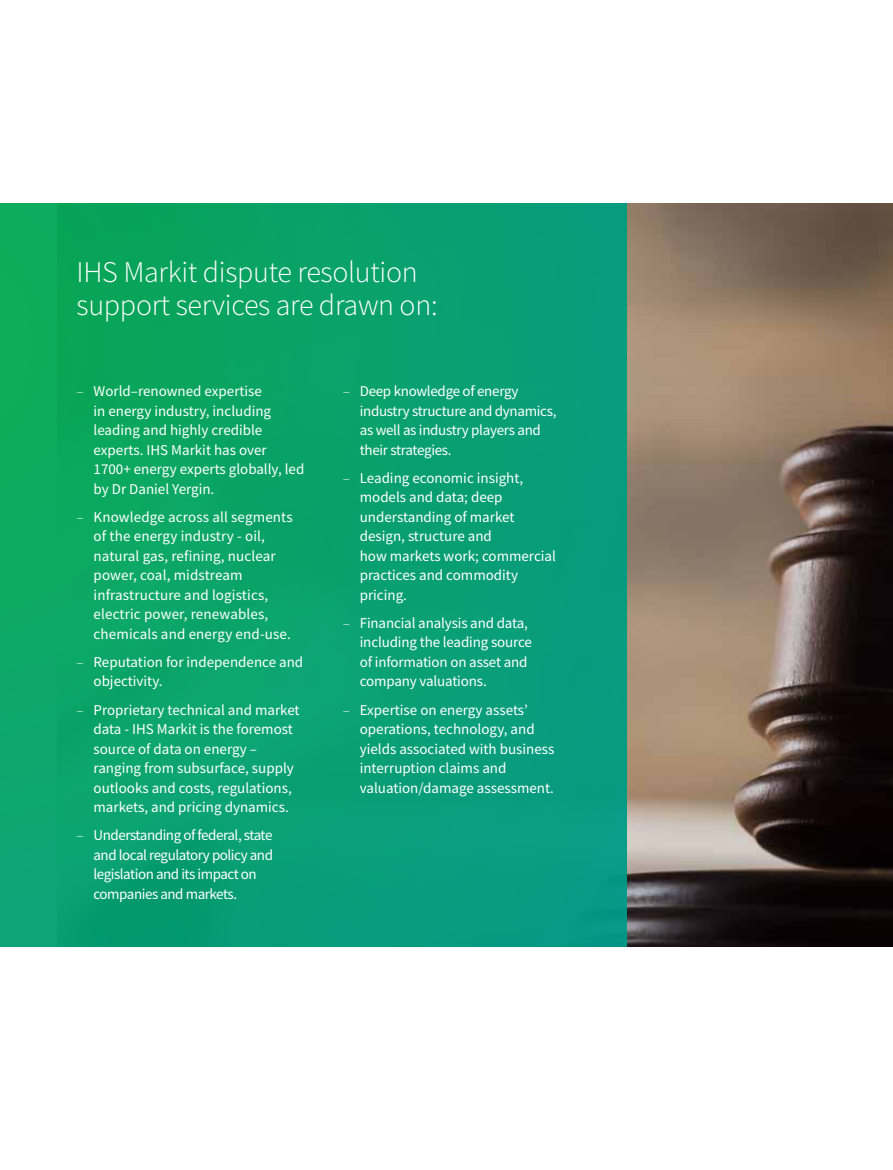
<style>
.page{position:relative;width:893px;height:1170px;background:#fff}
.page>*{position:absolute;margin:0;border:0;box-sizing:border-box;transform-origin:0 0}
.t1{font:300 30px/33px "Source Sans Pro";letter-spacing:-.01em;color:#fff}
.t2{font:15px/19.5px "Source Sans Pro";color:#fff}
.t3{font:15px/19.5px "Source Sans Pro";letter-spacing:-.03em;color:#fff}
.t4{font:15px/19.5px "Source Sans Pro";letter-spacing:-.02em;color:#fff}
.s1{font-weight:300}
</style>
<div class="page">
<img style="left:627px;top:203px;width:266px;height:743px">
<div style="left:0;top:203px;width:627px;height:743px;background:linear-gradient(to right,#0ba85f,#079b7f)"></div>
<h1 class="t1" style="left:77px;top:256px;width:363px">IHS Markit dispute resolution support services are drawn on:</h1>
<p class="t2" style="left:94px;top:381px;width:212px;text-indent:-17px"><span class="s1">‒</span> World–renowned expertise<br>in energy industry, including leading and highly credible experts. IHS Markit has over<br>1700+ energy experts globally, led by Dr Daniel Yergin.</p>
<p class="t2" style="left:94px;top:507px;width:201px;text-indent:-17px"><span class="s1">‒</span> Knowledge across all segments of the energy industry - oil, natural gas, refining, nuclear power, coal, midstream infrastructure and logistics, electric power, renewables, chemicals and energy end-use.</p>
<p class="t2" style="left:94px;top:652px;width:211px;text-indent:-17px"><span class="s1">‒</span> Reputation for independence and objectivity.</p>
<p class="t2" style="left:94px;top:699px;width:208px;text-indent:-17px"><span class="s1">‒</span> Proprietary technical and market data - IHS Markit is the foremost source of data on energy – ranging from subsurface, supply outlooks and costs, regulations, markets, and pricing dynamics.</p>
<p class="t3" style="left:94px;top:825px;width:181px;text-indent:-17px"><span class="s1">‒</span> Understanding of federal, state and local regulatory policy and legislation and its impact on companies and markets.</p>
<p class="t4" style="left:360px;top:381px;width:198px;text-indent:-17px"><span class="s1">‒</span> Deep knowledge of energy industry structure and dynamics, as well as industry players and their strategies.</p>
<p class="t2" style="left:360px;top:468px;width:198px;text-indent:-17px"><span class="s1">‒</span> Leading economic insight, models and data; deep understanding of market design, structure and<br>how markets work; commercial practices and commodity pricing.</p>
<p class="t2" style="left:360px;top:613px;width:174px;text-indent:-17px"><span class="s1">‒</span> Financial analysis and data, including the leading source of information on asset and company valuations.</p>
<p class="t2" style="left:360px;top:699px;width:196px;text-indent:-17px"><span class="s1">‒</span> Expertise on energy assets’ operations, technology, and yields associated with business interruption claims and valuation/damage assessment.</p>
</div>
